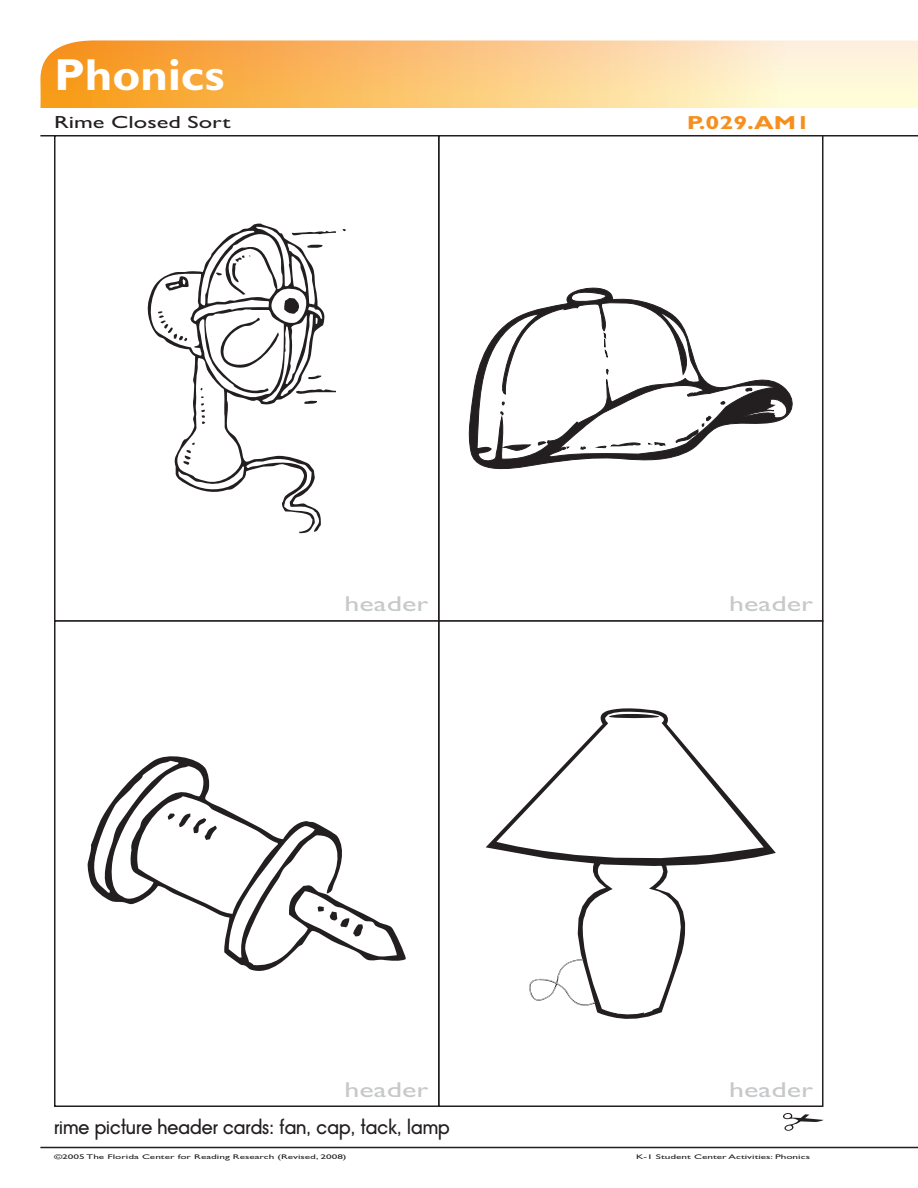
<style>
.page{position:relative;width:918px;height:1188px;background:#fff}
.page>*{position:absolute;margin:0;border:0;box-sizing:border-box;transform-origin:0 0}
.t1{font:700 45px "Gill Sans MT Modified";color:#fff;scale:1.05 1}
.t2{font:21.6px "Gill Sans MT Modified";color:#c7c8ca;scale:1.39 1}
.t3{font:700 18.9px "Gill Sans MT Modified";color:#f68f1e;scale:1.33 1}
.t4{font:18px "Avant Garde Medium Modified";color:#231f20}
.t5{font:17.55px "Gill Sans MT Modified";color:#231f20;scale:1.39 1}
.t6{font:6.75px "Gill Sans MT Modified";color:#231f20;scale:1.67 1}
</style>
<div class="page">
<svg style="left:40px;top:40px;width:878px;height:68px;background:#fbcb84"></svg>
<hr style="left:40px;top:1147px;width:878px;height:1px;background:#231f20">
<hr style="left:40px;top:135px;width:878px;height:1px;background:#231f20">
<svg style="left:783px;top:1113px;width:41px;height:18px"></svg>
<div style="left:438px;top:620px;width:386px;height:487px;border:2px solid #231f20"></div>
<div style="left:54px;top:135px;width:386px;height:487px;border:2px solid #231f20"></div>
<div style="left:54px;top:620px;width:386px;height:487px;border:2px solid #231f20"></div>
<svg style="left:251px;top:224px;width:70px;height:309px"></svg>
<svg style="left:147px;top:227px;width:189px;height:265px"></svg>
<svg style="left:87px;top:756px;width:319px;height:215px"></svg>
<svg style="left:92px;top:761px;width:305px;height:197px"></svg>
<svg style="left:486px;top:708px;width:290px;height:148px"></svg>
<svg style="left:496px;top:712px;width:268px;height:307px"></svg>
<svg style="left:468px;top:287px;width:325px;height:183px"></svg>
<svg style="left:477px;top:289px;width:312px;height:173px"></svg>
<h1 class="t1" style="left:54px;top:48px;width:164px">Phonics</h1>
<h3 class="t5" style="left:54px;top:112px;width:128px">Rime Closed Sort</h3>
<h3 class="t3" style="left:687px;top:111px;width:94px">P.029.AM1</h3>
<h2 class="t2" style="left:345px;top:590px;width:62px">header</h2>
<h2 class="t2" style="left:345px;top:1076px;width:62px">header</h2>
<h3 class="t4" style="left:54px;top:1117px;width:397px">rime picture header cards: fan, cap, tack, lamp</h3>
<h2 class="t2" style="left:729px;top:590px;width:62px">header</h2>
<h2 class="t2" style="left:729px;top:1076px;width:62px">header</h2>
<p class="t6" style="left:54px;top:1153px;width:177px">©2005 The Florida Center for Reading Research (Revised, 2008)</p>
<p class="t6" style="left:636px;top:1153px;width:106px">K-1 Student Center Activities: Phonics</p>
</div>
